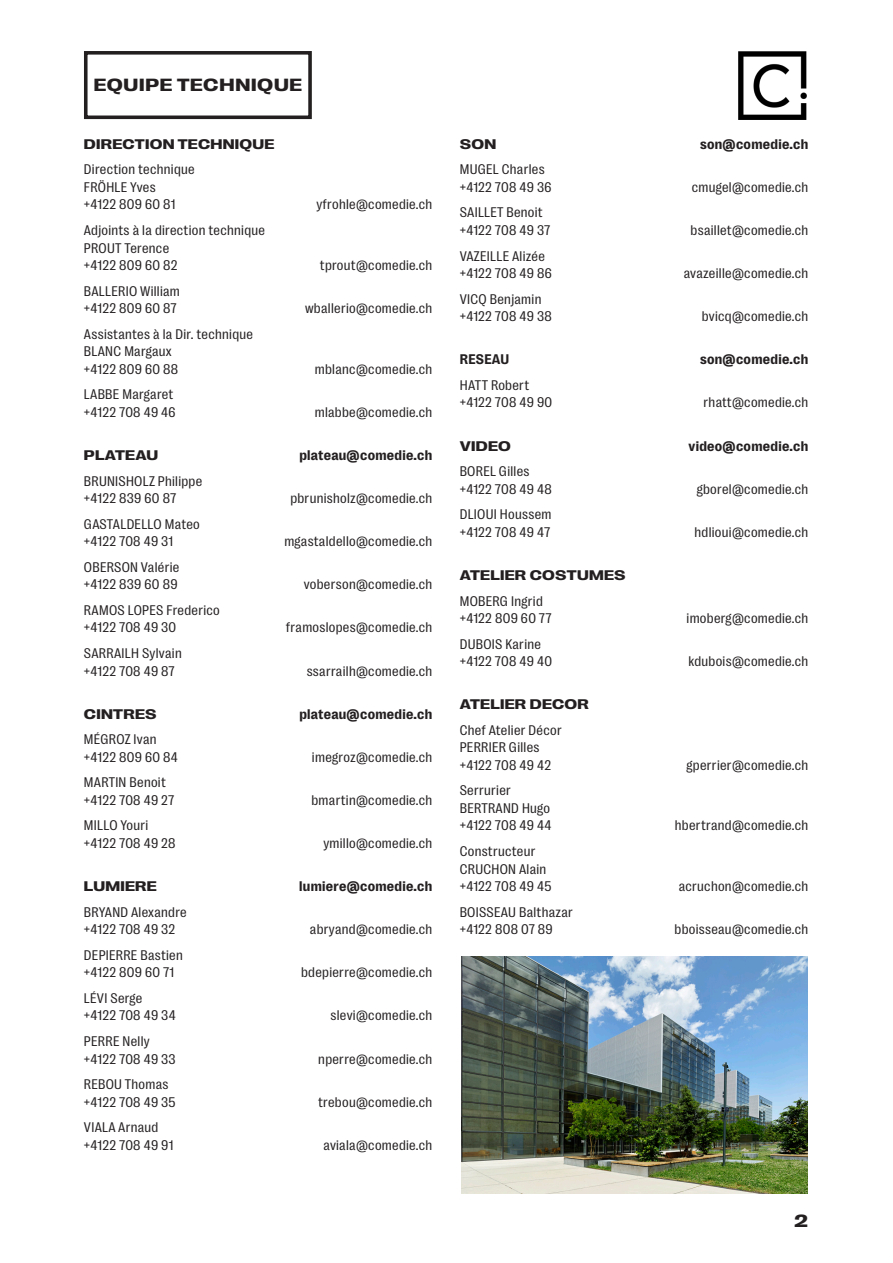
<style>
.page{position:relative;width:893px;height:1263px;background:#fff}
.page>*{position:absolute;margin:0;border:0;box-sizing:border-box;transform-origin:0 0}
.t1{font:700 18px "Right Grotesk Spatial";letter-spacing:.04em;color:#231f20}
.Texte_courant{font:14.25px "Right Grotesk Text";letter-spacing:.02em;color:#231f20}
.Texte_courant-2{font:700 14.25px "Right Grotesk";letter-spacing:.02em;color:#231f20}
.Texte_courant-3{font:700 14.25px "Right Grotesk Spatial";letter-spacing:.02em;color:#231f20}
.s1{color:#fff}
</style>
<div class="page">
<div style="left:84px;top:51px;width:228px;height:68px;border:4px solid #231f20"></div>
<img style="left:739px;top:52px;width:68px;height:67px">
<img style="left:461px;top:956px;width:347px;height:238px">
<p class="t1" style="left:94px;top:75px;width:210px">EQUIPE TECHNIQUE</p>
<p class="Texte_courant-3" style="left:84px;top:136px;width:287px">DIRECTION TECHNIQUE <span class="s1">DIRECTION</span></p>
<p class="Texte_courant" style="left:84px;top:162px;width:112px">Direction technique</p>
<p class="Texte_courant" style="left:84px;top:179px;width:73px">FRÖHLE Yves</p>
<p class="Texte_courant" style="left:84px;top:197px;width:93px">+4122 809 60 81</p>
<p class="Texte_courant" style="left:84px;top:222px;width:183px">Adjoints à la direction technique</p>
<p class="Texte_courant" style="left:84px;top:240px;width:87px">PROUT Terence</p>
<p class="Texte_courant" style="left:84px;top:257px;width:95px">+4122 809 60 82</p>
<p class="Texte_courant" style="left:84px;top:283px;width:97px">BALLERIO William</p>
<p class="Texte_courant" style="left:84px;top:301px;width:94px">+4122 809 60 87</p>
<p class="Texte_courant" style="left:84px;top:326px;width:171px">Assistantes à la Dir. technique</p>
<p class="Texte_courant" style="left:84px;top:344px;width:89px">BLANC Margaux</p>
<p class="Texte_courant" style="left:84px;top:361px;width:96px">+4122 809 60 88</p>
<p class="Texte_courant" style="left:84px;top:387px;width:91px">LABBE Margaret</p>
<p class="Texte_courant" style="left:84px;top:404px;width:93px">+4122 708 49 46</p>
<p class="Texte_courant-3" style="left:84px;top:447px;width:76px">PLATEAU</p>
<p class="Texte_courant" style="left:84px;top:473px;width:120px">BRUNISHOLZ Philippe</p>
<p class="Texte_courant" style="left:84px;top:490px;width:94px">+4122 839 60 87</p>
<p class="Texte_courant" style="left:84px;top:516px;width:117px">GASTALDELLO Mateo</p>
<p class="Texte_courant" style="left:84px;top:534px;width:91px">+4122 708 49 31</p>
<p class="Texte_courant" style="left:84px;top:559px;width:97px">OBERSON Valérie</p>
<p class="Texte_courant" style="left:84px;top:577px;width:95px">+4122 839 60 89</p>
<p class="Texte_courant" style="left:84px;top:602px;width:137px">RAMOS LOPES Frederico</p>
<p class="Texte_courant" style="left:84px;top:620px;width:94px">+4122 708 49 30</p>
<p class="Texte_courant" style="left:84px;top:645px;width:99px">SARRAILH Sylvain</p>
<p class="Texte_courant" style="left:84px;top:663px;width:92px">+4122 708 49 87</p>
<p class="Texte_courant-3" style="left:84px;top:706px;width:74px">CINTRES</p>
<p class="Texte_courant" style="left:84px;top:732px;width:74px">MÉGROZ Ivan</p>
<p class="Texte_courant" style="left:84px;top:749px;width:95px">+4122 809 60 84</p>
<p class="Texte_courant" style="left:84px;top:775px;width:83px">MARTIN Benoit</p>
<p class="Texte_courant" style="left:84px;top:792px;width:92px">+4122 708 49 27</p>
<p class="Texte_courant" style="left:84px;top:818px;width:66px">MILLO Youri</p>
<p class="Texte_courant" style="left:84px;top:835px;width:93px">+4122 708 49 28</p>
<p class="Texte_courant-3" style="left:84px;top:878px;width:74px">LUMIERE</p>
<p class="Texte_courant" style="left:84px;top:904px;width:104px">BRYAND Alexandre</p>
<p class="Texte_courant" style="left:84px;top:922px;width:93px">+4122 708 49 32</p>
<p class="Texte_courant" style="left:84px;top:947px;width:100px">DEPIERRE Bastien</p>
<p class="Texte_courant" style="left:84px;top:965px;width:92px">+4122 809 60 71</p>
<p class="Texte_courant" style="left:84px;top:990px;width:60px">LÉVI Serge</p>
<p class="Texte_courant" style="left:84px;top:1008px;width:93px">+4122 708 49 34</p>
<p class="Texte_courant" style="left:84px;top:1033px;width:67px">PERRE Nelly</p>
<p class="Texte_courant" style="left:84px;top:1051px;width:93px">+4122 708 49 33</p>
<p class="Texte_courant" style="left:84px;top:1076px;width:86px">REBOU Thomas</p>
<p class="Texte_courant" style="left:84px;top:1094px;width:93px">+4122 708 49 35</p>
<p class="Texte_courant" style="left:84px;top:1120px;width:76px">VIALA Arnaud</p>
<p class="Texte_courant" style="left:84px;top:1137px;width:91px">+4122 708 49 91</p>
<p class="Texte_courant" style="left:316px;top:197px;width:117px">yfrohle@comedie.ch</p>
<p class="Texte_courant" style="left:320px;top:257px;width:114px">tprout@comedie.ch</p>
<p class="Texte_courant" style="left:305px;top:301px;width:129px">wballerio@comedie.ch</p>
<p class="Texte_courant" style="left:315px;top:361px;width:119px">mblanc@comedie.ch</p>
<p class="Texte_courant" style="left:315px;top:404px;width:119px">mlabbe@comedie.ch</p>
<p class="Texte_courant-2" style="left:299px;top:447px;width:134px">plateau@comedie.ch</p>
<p class="Texte_courant" style="left:290px;top:490px;width:143px">pbrunisholz@comedie.ch</p>
<p class="Texte_courant" style="left:284px;top:534px;width:149px">mgastaldello@comedie.ch</p>
<p class="Texte_courant" style="left:304px;top:577px;width:130px">voberson@comedie.ch</p>
<p class="Texte_courant" style="left:286px;top:620px;width:148px">framoslopes@comedie.ch</p>
<p class="Texte_courant" style="left:307px;top:663px;width:127px">ssarrailh@comedie.ch</p>
<p class="Texte_courant-2" style="left:299px;top:706px;width:134px">plateau@comedie.ch</p>
<p class="Texte_courant" style="left:312px;top:749px;width:122px">imegroz@comedie.ch</p>
<p class="Texte_courant" style="left:311px;top:792px;width:122px">bmartin@comedie.ch</p>
<p class="Texte_courant" style="left:323px;top:835px;width:110px">ymillo@comedie.ch</p>
<p class="Texte_courant-2" style="left:299px;top:878px;width:135px">lumiere@comedie.ch</p>
<p class="Texte_courant" style="left:310px;top:922px;width:124px">abryand@comedie.ch</p>
<p class="Texte_courant" style="left:301px;top:965px;width:133px">bdepierre@comedie.ch</p>
<p class="Texte_courant" style="left:331px;top:1008px;width:103px">slevi@comedie.ch</p>
<p class="Texte_courant" style="left:318px;top:1051px;width:115px">nperre@comedie.ch</p>
<p class="Texte_courant" style="left:318px;top:1094px;width:116px">trebou@comedie.ch</p>
<p class="Texte_courant" style="left:323px;top:1137px;width:110px">aviala@comedie.ch</p>
<p class="Texte_courant-3" style="left:460px;top:136px;width:38px">SON</p>
<p class="Texte_courant" style="left:460px;top:162px;width:86px">MUGEL Charles</p>
<p class="Texte_courant" style="left:460px;top:179px;width:93px">+4122 708 49 36</p>
<p class="Texte_courant" style="left:460px;top:205px;width:84px">SAILLET Benoit</p>
<p class="Texte_courant" style="left:460px;top:222px;width:92px">+4122 708 49 37</p>
<p class="Texte_courant" style="left:460px;top:248px;width:87px">VAZEILLE Alizée</p>
<p class="Texte_courant" style="left:460px;top:266px;width:94px">+4122 708 49 86</p>
<p class="Texte_courant" style="left:460px;top:291px;width:83px">VICQ Benjamin</p>
<p class="Texte_courant" style="left:460px;top:309px;width:93px">+4122 708 49 38</p>
<p class="Texte_courant-2" style="left:460px;top:352px;width:51px">RESEAU</p>
<p class="Texte_courant" style="left:460px;top:377px;width:71px">HATT Robert</p>
<p class="Texte_courant" style="left:460px;top:395px;width:94px">+4122 708 49 90</p>
<p class="Texte_courant-3" style="left:460px;top:438px;width:53px">VIDEO</p>
<p class="Texte_courant" style="left:460px;top:464px;width:71px">BOREL Gilles</p>
<p class="Texte_courant" style="left:460px;top:481px;width:93px">+4122 708 49 48</p>
<p class="Texte_courant" style="left:460px;top:507px;width:93px">DLIOUI Houssem</p>
<p class="Texte_courant" style="left:460px;top:524px;width:92px">+4122 708 49 47</p>
<p class="Texte_courant-3" style="left:460px;top:567px;width:167px">ATELIER COSTUMES</p>
<p class="Texte_courant" style="left:460px;top:593px;width:85px">MOBERG Ingrid</p>
<p class="Texte_courant" style="left:460px;top:610px;width:93px">+4122 809 60 77</p>
<p class="Texte_courant" style="left:460px;top:636px;width:83px">DUBOIS Karine</p>
<p class="Texte_courant" style="left:460px;top:654px;width:94px">+4122 708 49 40</p>
<p class="Texte_courant-3" style="left:460px;top:696px;width:131px">ATELIER DECOR</p>
<p class="Texte_courant" style="left:460px;top:722px;width:104px">Chef Atelier Décor</p>
<p class="Texte_courant" style="left:460px;top:740px;width:81px">PERRIER Gilles</p>
<p class="Texte_courant" style="left:460px;top:757px;width:93px">+4122 708 49 42</p>
<p class="Texte_courant" style="left:460px;top:783px;width:53px">Serrurier</p>
<p class="Texte_courant" style="left:460px;top:800px;width:92px">BERTRAND Hugo</p>
<p class="Texte_courant" style="left:460px;top:818px;width:93px">+4122 708 49 44</p>
<p class="Texte_courant" style="left:460px;top:843px;width:77px">Constructeur</p>
<p class="Texte_courant" style="left:460px;top:861px;width:88px">CRUCHON Alain</p>
<p class="Texte_courant" style="left:460px;top:878px;width:93px">+4122 708 49 45</p>
<p class="Texte_courant" style="left:460px;top:904px;width:115px">BOISSEAU Balthazar</p>
<p class="Texte_courant" style="left:460px;top:922px;width:94px">+4122 808 07 89</p>
<p class="Texte_courant-2" style="left:700px;top:136px;width:110px">son@comedie.ch</p>
<p class="Texte_courant" style="left:692px;top:179px;width:118px">cmugel@comedie.ch</p>
<p class="Texte_courant" style="left:691px;top:222px;width:119px">bsaillet@comedie.ch</p>
<p class="Texte_courant" style="left:684px;top:266px;width:126px">avazeille@comedie.ch</p>
<p class="Texte_courant" style="left:702px;top:309px;width:108px">bvicq@comedie.ch</p>
<p class="Texte_courant-2" style="left:700px;top:352px;width:110px">son@comedie.ch</p>
<p class="Texte_courant" style="left:704px;top:395px;width:106px">rhatt@comedie.ch</p>
<p class="Texte_courant-2" style="left:688px;top:438px;width:121px">video@comedie.ch</p>
<p class="Texte_courant" style="left:697px;top:481px;width:113px">gborel@comedie.ch</p>
<p class="Texte_courant" style="left:695px;top:524px;width:115px">hdlioui@comedie.ch</p>
<p class="Texte_courant" style="left:687px;top:610px;width:123px">imoberg@comedie.ch</p>
<p class="Texte_courant" style="left:688px;top:654px;width:121px">kdubois@comedie.ch</p>
<p class="Texte_courant" style="left:687px;top:757px;width:123px">gperrier@comedie.ch</p>
<p class="Texte_courant" style="left:675px;top:818px;width:135px">hbertrand@comedie.ch</p>
<p class="Texte_courant" style="left:679px;top:878px;width:131px">acruchon@comedie.ch</p>
<p class="Texte_courant" style="left:675px;top:922px;width:135px">bboisseau@comedie.ch</p>
<p class="t1" style="left:795px;top:1211px;width:15px">2</p>
</div>
